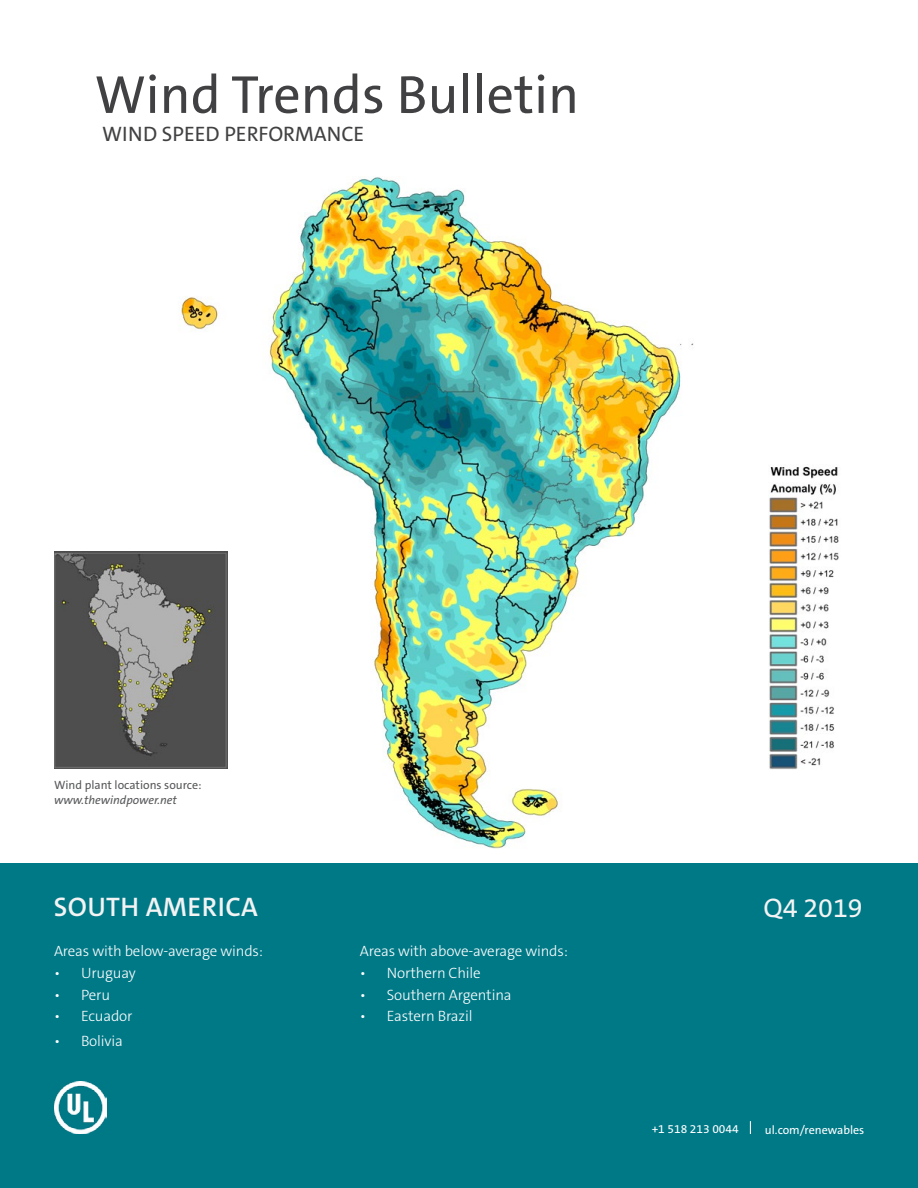
<style>
.page{position:relative;width:918px;height:1188px;background:#fff}
.page>*{position:absolute;margin:0;border:0;box-sizing:border-box;transform-origin:0 0}
.t1{font:54px "The Sans C5";color:#414042}
.t2{font:600 27px "The Sans C5";letter-spacing:.02em;color:#f3f3f3}
.t3{font:27px "The Sans C5";color:#f3f3f3}
.t4{font:21px "The Sans C5";color:#414042}
.t5{font:300 15px "The Sans C5";letter-spacing:-.01em;color:#fff}
.t6{font:12px "The Sans C5";color:#fff}
.t7{font:12px "The Sans C5";color:#58595b}
.t8{font:italic 12px "The Sans C5";color:#58595b}
</style>
<div class="page">
<img style="left:154px;top:177px;width:540px;height:672px">
<div style="left:0;top:864px;width:918px;height:324px;background:#007987"></div>
<img style="left:54px;top:552px;width:173px;height:217px">
<img style="left:769px;top:466px;width:70px;height:304px">
<svg style="left:750px;top:1121px;width:1px;height:13px"></svg>
<img style="left:54px;top:1082px;width:53px;height:52px">
<h1 class="t1" style="left:94px;top:60px;width:486px">Wind Trends Bulletin</h1>
<h3 class="t4" style="left:102px;top:120px;width:264px">WIND SPEED PERFORMANCE</h3>
<p class="t7" style="left:54px;top:777px;width:149px">Wind plant locations source:</p>
<p class="t8" style="left:54px;top:792px;width:125px">www.thewindpower.net</p>
<h2 class="t2" style="left:54px;top:890px;width:205px">SOUTH AMERICA</h2>
<p class="t5" style="left:54px;top:941px;width:211px">Areas with below-average winds:</p>
<p class="t5" style="left:54px;top:963px;width:83px">• Uruguay</p>
<p class="t5" style="left:54px;top:985px;width:58px">• Peru</p>
<p class="t5" style="left:54px;top:1007px;width:80px">• Ecuador</p>
<p class="t5" style="left:54px;top:1031px;width:70px">• Bolivia</p>
<p class="t5" style="left:360px;top:941px;width:210px">Areas with above-average winds:</p>
<p class="t5" style="left:360px;top:963px;width:122px">• Northern Chile</p>
<p class="t5" style="left:360px;top:985px;width:153px">• Southern Argentina</p>
<p class="t5" style="left:360px;top:1007px;width:114px">• Eastern Brazil</p>
<h2 class="t3" style="left:764px;top:891px;width:101px">Q4 2019</h2>
<p class="t6" style="left:652px;top:1121px;width:89px">+1 518 213 0044</p>
<p class="t6" style="left:765px;top:1122px;width:101px">ul.com/renewables</p>
</div>
